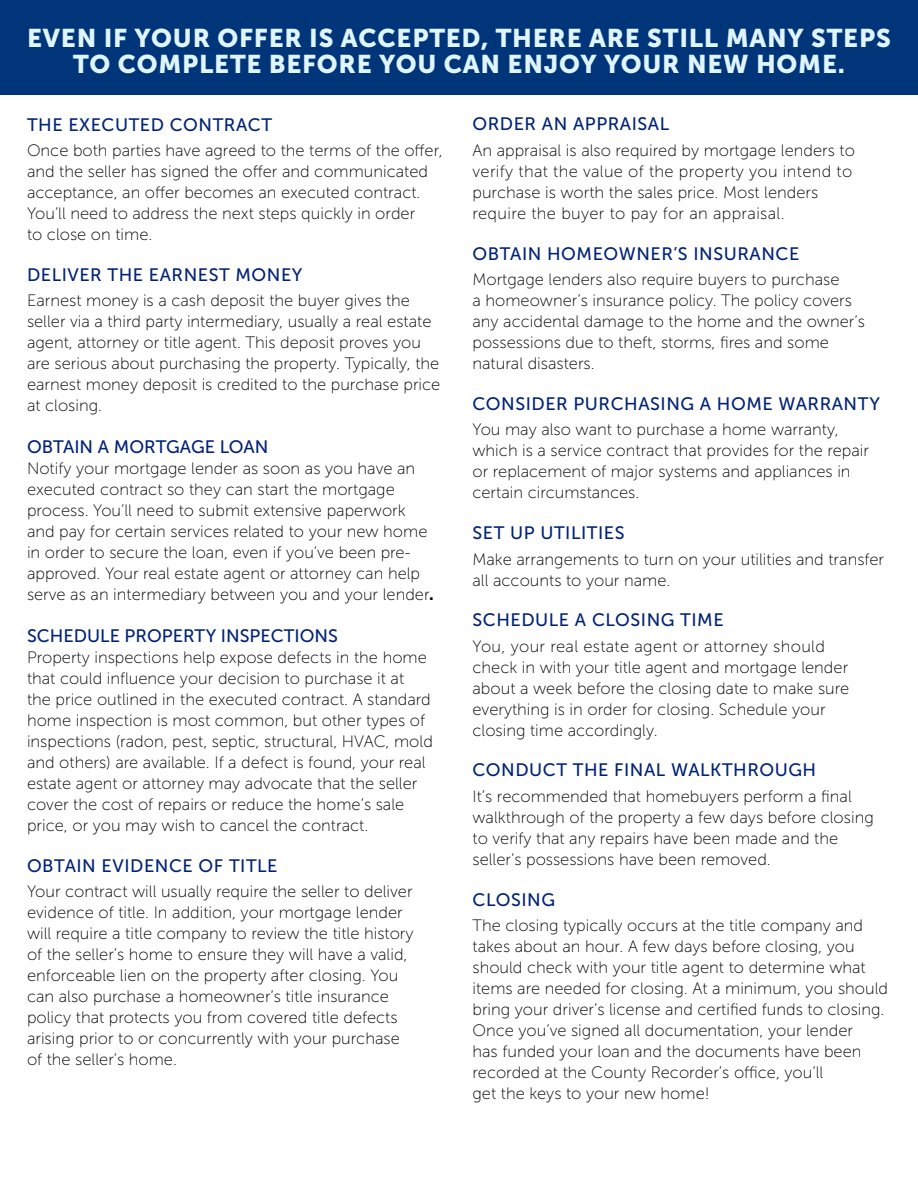
<style>
.page{position:relative;width:918px;height:1188px;background:#fff}
.page>*{position:absolute;margin:0;border:0;box-sizing:border-box;transform-origin:0 0}
.t1{font:25.5px/25.5px "Museo Sans 900";letter-spacing:.03em;color:#dff5ff;text-align:center}
.t2{font:18px "Museo Sans 500";letter-spacing:.03em;color:#002276}
.t3{font:18px "Museo Sans 500";color:#002276}
.t4{font:16.5px/21px "Museo Sans 100";color:#000}
.s1{font-family:"Museo Sans Cond 900"}
</style>
<div class="page">
<div style="left:0;top:0;width:918px;height:94px;background:#00357a"></div>
<h1 class="t1" style="left:27px;top:25px;width:865px">EVEN IF YOUR OFFER IS ACCEPTED, THERE ARE STILL MANY STEPS<br>TO COMPLETE BEFORE YOU CAN ENJOY YOUR NEW HOME.</h1>
<p class="t2" style="left:27px;top:114px;width:247px">THE EXECUTED CONTRACT</p>
<p class="t4" style="left:27px;top:140px;width:417px">Once both parties have agreed to the terms of the offer, and the seller has signed the offer and communicated acceptance, an offer becomes an executed contract.<br>You’ll need to address the next steps quickly in order<br>to close on time.</p>
<p class="t2" style="left:27px;top:265px;width:277px">DELIVER THE EARNEST MONEY</p>
<p class="t4" style="left:27px;top:290px;width:415px">Earnest money is a cash deposit the buyer gives the seller via a third party intermediary, usually a real estate agent, attorney or title agent. This deposit proves you are serious about purchasing the property. Typically, the earnest money deposit is credited to the purchase price at closing.</p>
<p class="t3" style="left:27px;top:437px;width:243px">OBTAIN A MORTGAGE LOAN</p>
<p class="t4" style="left:27px;top:458px;width:408px">Notify your mortgage lender as soon as you have an executed contract so they can start the mortgage process. You’ll need to submit extensive paperwork and pay for certain services related to your new home in order to secure the loan, even if you’ve been pre&shy;approved. Your real estate agent or attorney can help serve as an intermediary between you and your lender<span class="s1">.</span></p>
<p class="t3" style="left:27px;top:626px;width:312px">SCHEDULE PROPERTY INSPECTIONS</p>
<p class="t4" style="left:27px;top:647px;width:407px">Property inspections help expose defects in the home that could influence your decision to purchase it at<br>the price outlined in the executed contract. A standard home inspection is most common, but other types of inspections (radon, pest, septic, structural, HVAC, mold and others) are available. If a defect is found, your real estate agent or attorney may advocate that the seller cover the cost of repairs or reduce the home’s sale price, or you may wish to cancel the contract.</p>
<p class="t2" style="left:27px;top:856px;width:252px">OBTAIN EVIDENCE OF TITLE</p>
<p class="t4" style="left:27px;top:881px;width:388px">Your contract will usually require the seller to deliver evidence of title. In addition, your mortgage lender will require a title company to review the title history of the seller’s home to ensure they will have a valid, enforceable lien on the property after closing. You can also purchase a homeowner’s title insurance policy that protects you from covered title defects arising prior to or concurrently with your purchase of the seller’s home.</p>
<p class="t2" style="left:472px;top:114px;width:198px">ORDER AN APPRAISAL</p>
<p class="t4" style="left:472px;top:140px;width:384px">An appraisal is also required by mortgage lenders to verify that the value of the property you intend to purchase is worth the sales price. Most lenders require the buyer to pay for an appraisal.</p>
<p class="t2" style="left:472px;top:244px;width:328px">OBTAIN HOMEOWNER’S INSURANCE</p>
<p class="t4" style="left:472px;top:269px;width:394px">Mortgage lenders also require buyers to purchase<br>a homeowner’s insurance policy. The policy covers any accidental damage to the home and the owner’s possessions due to theft, storms, fires and some natural disasters.</p>
<p class="t2" style="left:472px;top:394px;width:409px">CONSIDER PURCHASING A HOME WARRANTY</p>
<p class="t4" style="left:472px;top:419px;width:398px">You may also want to purchase a home warranty, which is a service contract that provides for the repair or replacement of major systems and appliances in certain circumstances.</p>
<p class="t2" style="left:472px;top:523px;width:154px">SET UP UTILITIES</p>
<p class="t4" style="left:472px;top:549px;width:413px">Make arrangements to turn on your utilities and transfer all accounts to your name.</p>
<p class="t2" style="left:472px;top:610px;width:253px">SCHEDULE A CLOSING TIME</p>
<p class="t4" style="left:472px;top:636px;width:378px">You, your real estate agent or attorney should check in with your title agent and mortgage lender about a week before the closing date to make sure everything is in order for closing. Schedule your closing time accordingly.</p>
<p class="t2" style="left:472px;top:760px;width:345px">CONDUCT THE FINAL WALKTHROUGH</p>
<p class="t4" style="left:472px;top:786px;width:403px">It’s recommended that homebuyers perform a final walkthrough of the property a few days before closing to verify that any repairs have been made and the seller’s possessions have been removed.</p>
<p class="t2" style="left:472px;top:890px;width:84px">CLOSING</p>
<p class="t4" style="left:472px;top:915px;width:417px">The closing typically occurs at the title company and takes about an hour. A few days before closing, you should check with your title agent to determine what items are needed for closing. At a minimum, you should bring your driver’s license and certified funds to closing.<br>Once you’ve signed all documentation, your lender<br>has funded your loan and the documents have been recorded at the County Recorder’s office, you’ll<br>get the keys to your new home!</p>
</div>
